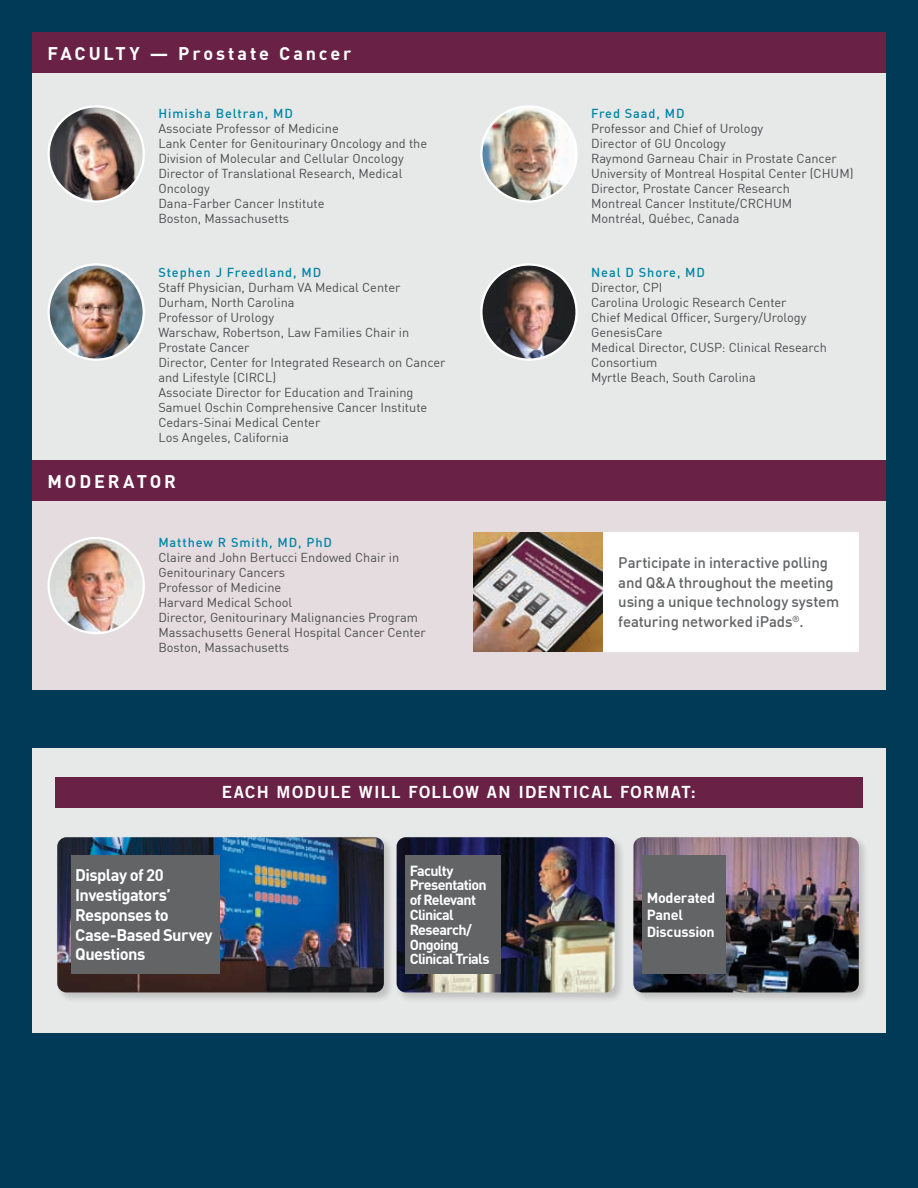
<style>
.page{position:relative;width:918px;height:1188px;background:#003a56}
.page>*{position:absolute;margin:0;border:0;box-sizing:border-box;transform-origin:0 0}
.t1{font:700 18px "DINOT";letter-spacing:.16em;color:#fff}
.t2{font:16.8px "Trade Gothic LT Std Bd 2";letter-spacing:.075em;color:#fff}
.t3{font:700 16.5px/19.8px "DINOT";letter-spacing:-.035em;color:#fff}
.t4{font:500 15px/19.5px "DINOT";letter-spacing:-.01em;color:#636466}
.t5{font:700 14.4px/14.7px "DINOT";letter-spacing:-.05em;color:#fff}
.t6{font:700 14.4px/17.2px "DINOT";letter-spacing:-.02em;color:#fff}
.t7{font:12.75px/15px "DINOT";color:#4d4d4f}
.t8{font:500 12.75px "DINOT";letter-spacing:.07em;color:#0086a7}
</style>
<div class="page">
<div style="left:32px;top:53px;width:854px;height:421px;background:#e7e8e8"></div>
<div style="left:32px;top:473px;width:854px;height:217px;background:#e5dcdf"></div>
<div style="left:32px;top:460px;width:854px;height:41px;background:#692246"></div>
<div style="left:32px;top:32px;width:854px;height:41px;background:#692246"></div>
<div style="left:557px;top:532px;width:302px;height:119px;background:#fff"></div>
<img style="left:473px;top:532px;width:130px;height:119px">
<img style="left:481px;top:106px;width:96px;height:96px;border-radius:48px">
<div style="left:480px;top:105px;width:98px;height:98px;border:2px solid #fff;border-radius:50%"></div>
<div style="left:32px;top:748px;width:854px;height:285px;background:#e7e8e8"></div>
<div style="left:55px;top:777px;width:808px;height:31px;background:#692246"></div>
<div style="left:632px;top:835px;width:237px;height:168px;background:#231f20;opacity:.2"></div>
<img style="left:633px;top:837px;width:226px;height:155px">
<div style="left:642px;top:856px;width:84px;height:118px;background:#636466"></div>
<div style="left:395px;top:835px;width:230px;height:168px;background:#231f20;opacity:.2"></div>
<img style="left:397px;top:837px;width:218px;height:155px">
<div style="left:405px;top:856px;width:96px;height:118px;background:#636466"></div>
<div style="left:55px;top:835px;width:339px;height:168px;background:#231f20;opacity:.2"></div>
<img style="left:57px;top:837px;width:327px;height:155px">
<div style="left:71px;top:856px;width:148px;height:118px;background:#636466"></div>
<img style="left:49px;top:106px;width:95px;height:96px;border-radius:48px">
<div style="left:48px;top:105px;width:97px;height:98px;border:2px solid #fff;border-radius:50%"></div>
<img style="left:481px;top:265px;width:96px;height:95px;border-radius:48px">
<div style="left:480px;top:263px;width:98px;height:98px;border:2px solid #fff;border-radius:50%"></div>
<img style="left:49px;top:265px;width:95px;height:95px;border-radius:48px">
<div style="left:48px;top:263px;width:97px;height:98px;border:2px solid #fff;border-radius:50%"></div>
<img style="left:49px;top:538px;width:95px;height:95px;border-radius:48px">
<div style="left:48px;top:537px;width:97px;height:97px;border:2px solid #fff;border-radius:50%"></div>
<h1 class="t1" style="left:48px;top:39px;width:305px">FACULTY — Prostate Cancer</h1>
<p class="t8" style="left:158px;top:104px;width:136px">Himisha Beltran, MD</p>
<p class="t7" style="left:158px;top:120px;width:270px">Associate Professor of Medicine<br>Lank Center for Genitourinary Oncology and the Division of Molecular and Cellular Oncology Director of Translational Research, Medical Oncology<br>Dana-Farber Cancer Institute<br>Boston, Massachusetts</p>
<p class="t8" style="left:158px;top:262px;width:164px">Stephen J Freedland, MD</p>
<p class="t7" style="left:158px;top:278px;width:289px">Staff Physician, Durham VA Medical Center Durham, North Carolina<br>Professor of Urology<br>Warschaw, Robertson, Law Families Chair in Prostate Cancer<br>Director, Center for Integrated Research on Cancer and Lifestyle (CIRCL)<br>Associate Director for Education and Training Samuel Oschin Comprehensive Cancer Institute Cedars-Sinai Medical Center<br>Los Angeles, California</p>
<h1 class="t1" style="left:48px;top:467px;width:130px">MODERATOR</h1>
<p class="t8" style="left:158px;top:532px;width:175px">Matthew R Smith, MD, PhD</p>
<p class="t7" style="left:158px;top:548px;width:269px">Claire and John Bertucci Endowed Chair in<br>Genitourinary Cancers<br>Professor of Medicine<br>Harvard Medical School<br>Director, Genitourinary Malignancies Program<br>Massachusetts General Hospital Cancer Center<br>Boston, Massachusetts</p>
<p class="t8" style="left:591px;top:104px;width:95px">Fred Saad, MD</p>
<p class="t7" style="left:591px;top:120px;width:264px">Professor and Chief of Urology<br>Director of GU Oncology<br>Raymond Garneau Chair in Prostate Cancer University of Montreal Hospital Center (CHUM)<br>Director, Prostate Cancer Research<br>Montreal Cancer Institute/CRCHUM<br>Montréal, Québec, Canada</p>
<p class="t8" style="left:591px;top:262px;width:115px">Neal D Shore, MD</p>
<p class="t7" style="left:591px;top:278px;width:237px">Director, CPI<br>Carolina Urologic Research Center<br>Chief Medical Officer, Surgery/Urology<br>GenesisCare<br>Medical Director, CUSP: Clinical Research<br>Consortium<br>Myrtle Beach, South Carolina</p>
<p class="t4" style="left:618px;top:552px;width:223px">Participate in interactive polling and Q&amp;A throughout the meeting using a unique technology system featuring networked iPads<sup>®</sup>.</p>
<h2 class="t2" style="left:222px;top:782px;width:476px">EACH MODULE WILL FOLLOW AN IDENTICAL FORMAT:</h2>
<p class="t3" style="left:75px;top:864px;width:139px">Display of 20<br>Investigators’<br>Responses to<br>Case-Based Survey<br>Questions</p>
<p class="t5" style="left:410px;top:862px;width:81px">Faculty<br>Presentation of Relevant<br>Clinical<br>Research/<br>Ongoing<br>Clinical Trials</p>
<p class="t6" style="left:647px;top:888px;width:70px">Moderated<br>Panel<br>Discussion</p>
</div>
